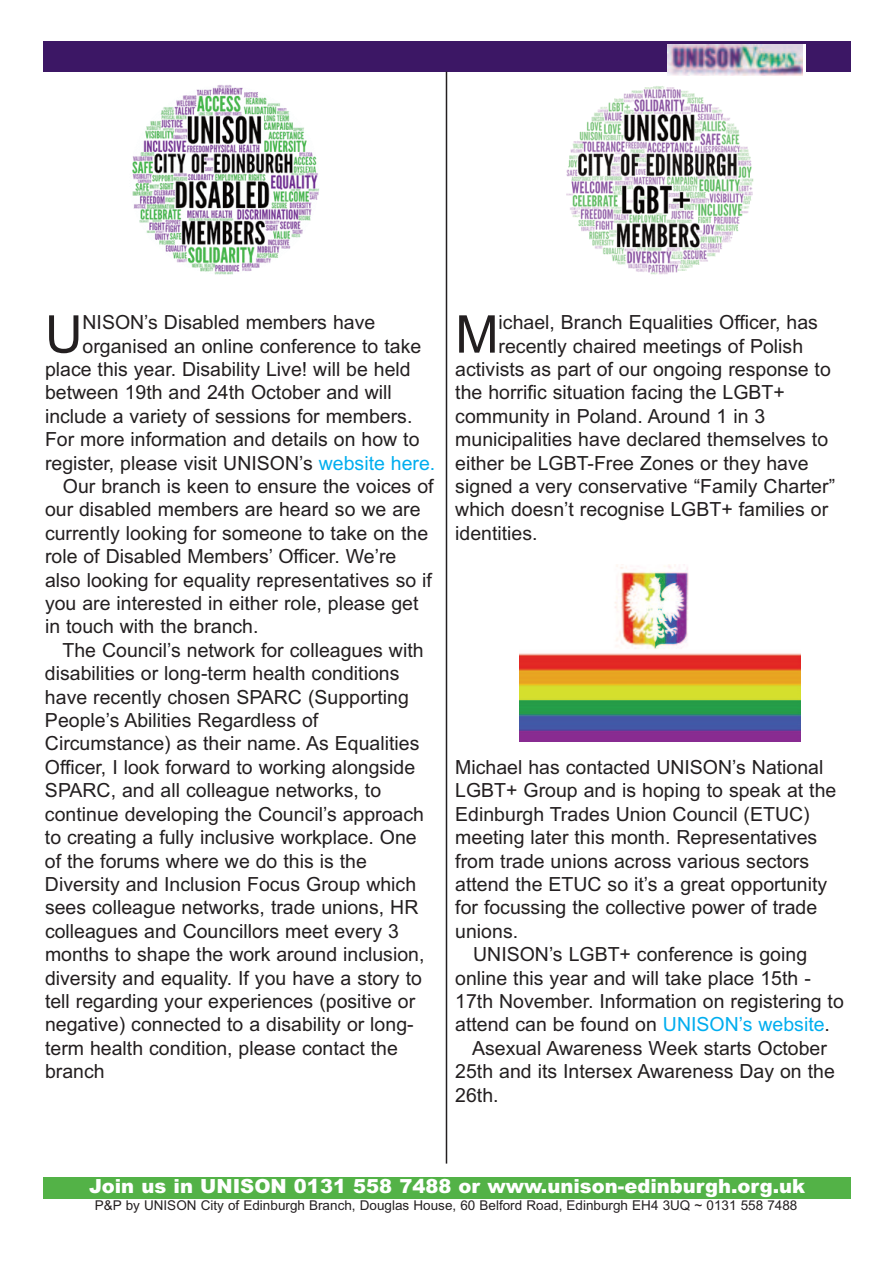
<style>
.page{position:relative;width:893px;height:1263px;background:#fff}
.page>*{position:absolute;margin:0;border:0;box-sizing:border-box;transform-origin:0 0}
.t1{font:52.05px "Arial";color:#231f20}
.t2{font:19.5px/23.4px "Arial";color:#231f20}
.t3{font:900 19.5px "Arial";color:#fff}
.t4{font:13.5px "Arial";color:#231f20}
.s1{color:#00aeef}
</style>
<div class="page">
<div style="left:43px;top:41px;width:807px;height:30px;background:#3c1765"></div>
<svg style="left:802px;top:44px;width:4px;height:31px"></svg>
<img style="left:667px;top:44px;width:135px;height:31px">
<div style="left:44px;top:1177px;width:807px;height:21px;background:#53b247"></div>
<hr style="left:446px;top:71px;width:1px;height:1092px;background:#231f20">
<img style="left:566px;top:86px;width:188px;height:189px">
<img style="left:132px;top:85px;width:187px;height:190px">
<img style="left:519px;top:564px;width:281px;height:178px">
<h1 class="t1" style="left:45px;top:304px;width:39px">U</h1>
<p class="t2" style="left:82px;top:311px;width:294px">NISON’s Disabled members have</p>
<p class="t2" style="left:82px;top:334px;width:340px">organised an online conference to take</p>
<p class="t2" style="left:45px;top:358px;width:367px">place this year. Disability Live! will be held</p>
<p class="t2" style="left:45px;top:381px;width:348px">between 19th and 24th October and will</p>
<p class="t2" style="left:45px;top:404px;width:369px">include a variety of sessions for members.</p>
<p class="t2" style="left:45px;top:428px;width:376px">For more information and details on how to</p>
<p class="t2" style="left:45px;top:451px;width:392px">register, please visit UNISON’s <span class="s1">website here.</span></p>
<p class="t2" style="left:63px;top:475px;width:372px">Our branch is keen to ensure the voices of</p>
<p class="t2" style="left:45px;top:498px;width:377px">our disabled members are heard so we are</p>
<p class="t2" style="left:45px;top:521px;width:385px">currently looking for someone to take on the</p>
<p class="t2" style="left:45px;top:545px;width:353px">role of Disabled Members’ Officer. We’re</p>
<p class="t2" style="left:45px;top:568px;width:388px">also looking for equality representatives so if</p>
<p class="t2" style="left:45px;top:592px;width:375px">you are interested in either role, please get</p>
<p class="t2" style="left:45px;top:615px;width:215px">in touch with the branch.</p>
<p class="t2" style="left:63px;top:638px;width:363px">The Council’s network for colleagues with</p>
<p class="t2" style="left:45px;top:662px;width:356px">disabilities or long-term health conditions</p>
<p class="t2" style="left:45px;top:685px;width:365px">have recently chosen SPARC (Supporting</p>
<p class="t2" style="left:45px;top:709px;width:275px">People’s Abilities Regardless of</p>
<p class="t2" style="left:45px;top:732px;width:376px">Circumstance) as their name. As Equalities</p>
<p class="t2" style="left:45px;top:755px;width:372px">Officer, I look forward to working alongside</p>
<p class="t2" style="left:45px;top:779px;width:338px">SPARC, and all colleague networks, to</p>
<p class="t2" style="left:45px;top:802px;width:381px">continue developing the Council’s approach</p>
<p class="t2" style="left:45px;top:826px;width:373px">to creating a fully inclusive workplace. One</p>
<p class="t2" style="left:45px;top:849px;width:323px">of the forums where we do this is the</p>
<p class="t2" style="left:45px;top:872px;width:373px">Diversity and Inclusion Focus Group which</p>
<p class="t2" style="left:45px;top:896px;width:375px">sees colleague networks, trade unions, HR</p>
<p class="t2" style="left:45px;top:919px;width:355px">colleagues and Councillors meet every 3</p>
<p class="t2" style="left:45px;top:943px;width:381px">months to shape the work around inclusion,</p>
<p class="t2" style="left:45px;top:966px;width:378px">diversity and equality. If you have a story to</p>
<p class="t2" style="left:45px;top:989px;width:372px">tell regarding your experiences (positive or</p>
<p class="t2" style="left:45px;top:1013px;width:370px">negative) connected to a disability or long-</p>
<p class="t2" style="left:45px;top:1036px;width:354px">term health condition, please contact the</p>
<p class="t2" style="left:45px;top:1060px;width:61px">branch</p>
<h1 class="t1" style="left:455px;top:304px;width:45px">M</h1>
<p class="t2" style="left:499px;top:311px;width:321px">ichael, Branch Equalities Officer, has</p>
<p class="t2" style="left:499px;top:334px;width:306px">recently chaired meetings of Polish</p>
<p class="t2" style="left:455px;top:358px;width:377px">activists as part of our ongoing response to</p>
<p class="t2" style="left:455px;top:381px;width:331px">the horrific situation facing the LGBT+</p>
<p class="t2" style="left:455px;top:404px;width:312px">community in Poland. Around 1 in 3</p>
<p class="t2" style="left:455px;top:428px;width:374px">municipalities have declared themselves to</p>
<p class="t2" style="left:455px;top:451px;width:355px">either be LGBT-Free Zones or they have</p>
<p class="t2" style="left:455px;top:475px;width:381px">signed a very conservative “Family Charter”</p>
<p class="t2" style="left:455px;top:498px;width:374px">which doesn’t recognise LGBT+ families or</p>
<p class="t2" style="left:455px;top:521px;width:84px">identities.</p>
<p class="t2" style="left:455px;top:755px;width:383px">Michael has contacted UNISON’s National LGBT+ Group and is hoping to speak at the Edinburgh Trades Union Council (ETUC) meeting later this month. Representatives from trade unions across various sectors attend the ETUC so it’s a great opportunity for focussing the collective power of trade unions.</p>
<p class="t2" style="left:473px;top:943px;width:335px">UNISON’s LGBT+ conference is going</p>
<p class="t2" style="left:455px;top:966px;width:357px">online this year and will take place 15th -</p>
<p class="t2" style="left:455px;top:989px;width:390px">17th November. Information on registering to</p>
<p class="t2" style="left:455px;top:1013px;width:376px">attend can be found on <span class="s1">UNISON’s website</span>.</p>
<p class="t2" style="left:472px;top:1036px;width:356px">Asexual Awareness Week starts October</p>
<p class="t2" style="left:455px;top:1060px;width:381px">25th and its Intersex Awareness Day on the</p>
<p class="t2" style="left:455px;top:1083px;width:45px">26th.</p>
<p class="t3" style="left:89px;top:1174px;width:717px">Join us in UNISON 0131 558 7488 or www.unison-edinburgh.org.uk</p>
<p class="t4" style="left:95px;top:1197px;width:704px">P&amp;P by UNISON City of Edinburgh Branch, Douglas House, 60 Belford Road, Edinburgh EH4 3UQ ~ 0131 558 7488</p>
</div>
